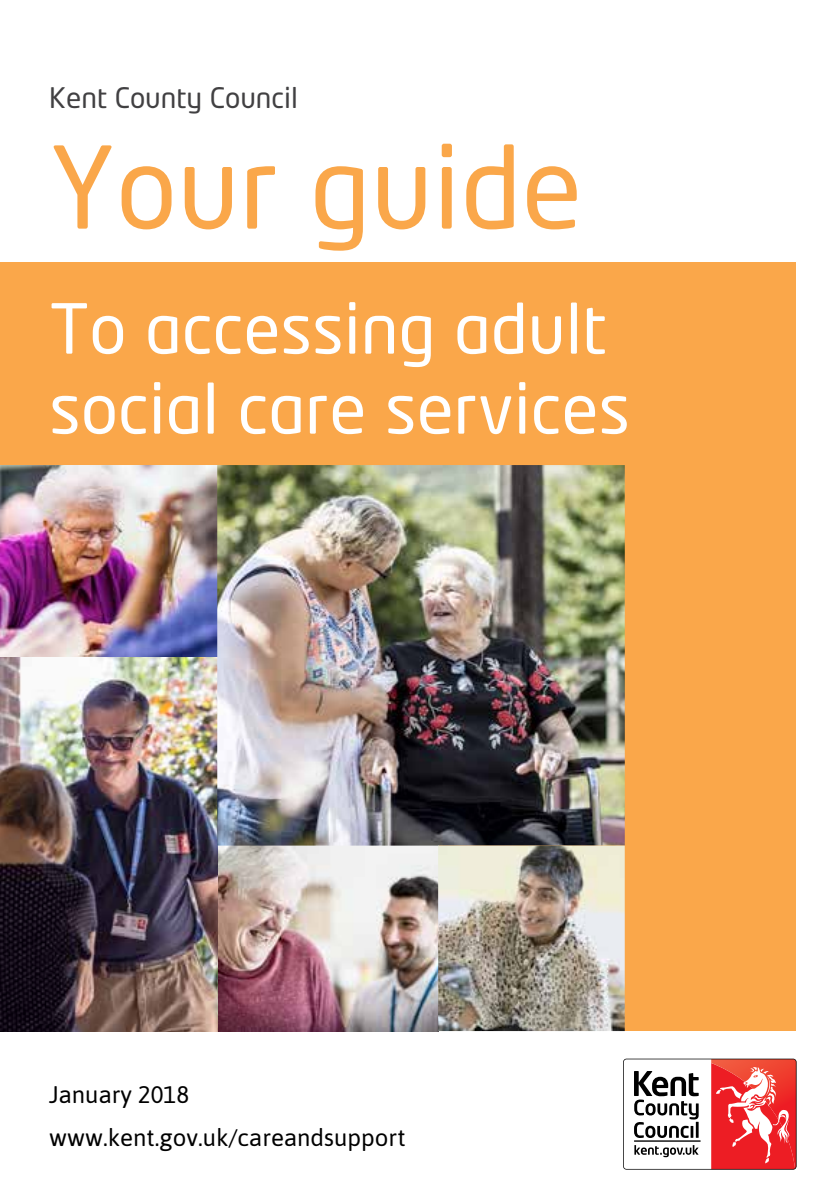
<style>
.page{position:relative;width:840px;height:1191px;background:#fff}
.page>*{position:absolute;margin:0;border:0;box-sizing:border-box;transform-origin:0 0}
.t1{font:112px "Neo Tech";color:#faa74a}
.t2{font:68px/80px "Neo Tech";color:#fff}
.t3{font:28px "Neo Tech";color:#414042}
.t4{font:24px "Asap";color:#000}
</style>
<div class="page">
<svg style="left:623px;top:1058px;width:173px;height:111px"></svg>
<div style="left:0;top:262px;width:794px;height:769px;background:#faa74a"></div>
<img style="left:0;top:465px;width:624px;height:566px">
<p class="t3" style="left:49px;top:84px;width:250px">Kent County Council</p>
<h1 class="t1" style="left:49px;top:133px;width:534px">Your guide</h1>
<h2 class="t2" style="left:49px;top:292px;width:582px">To accessing adult social care services</h2>
<p class="t4" style="left:49px;top:1080px;width:141px">January 2018</p>
<p class="t4" style="left:49px;top:1123px;width:358px">www.kent.gov.uk/careandsupport</p>
</div>
